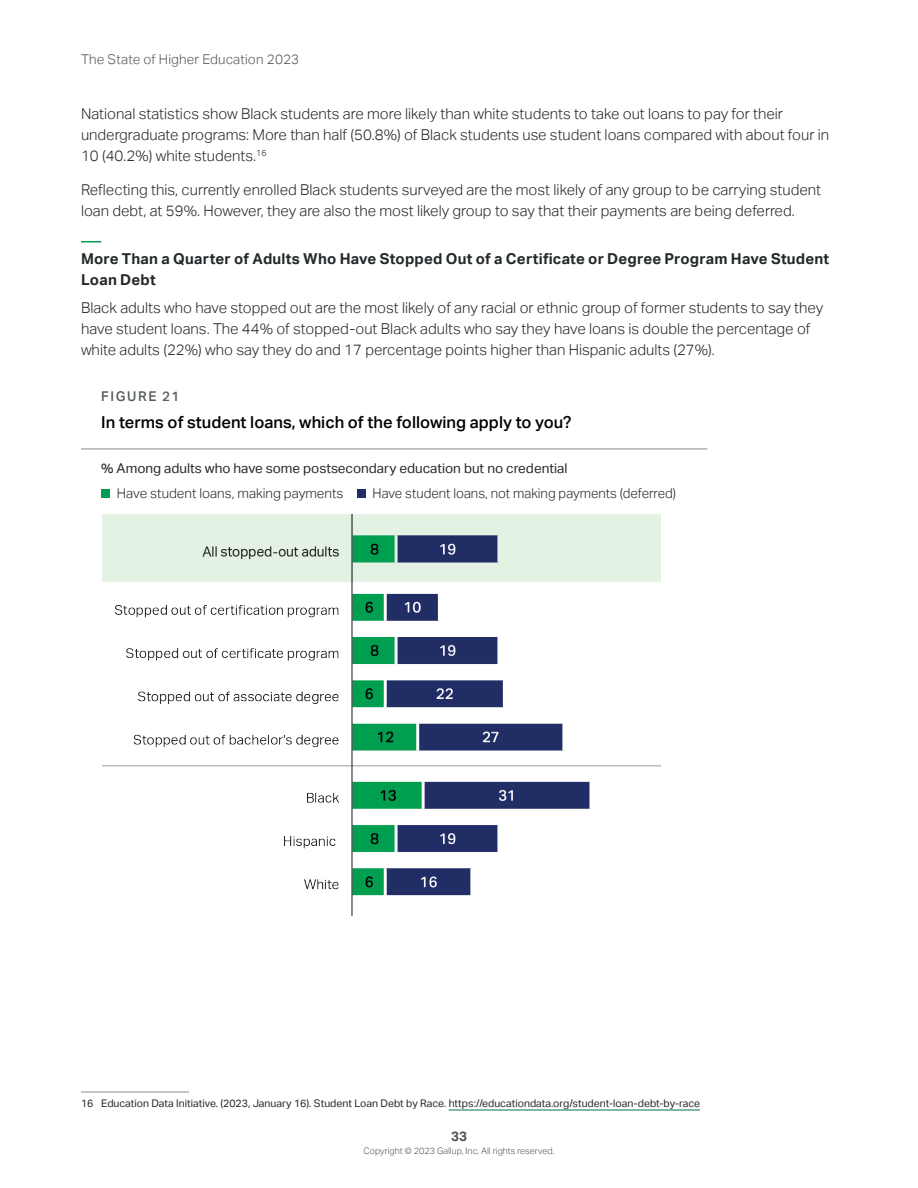
<style>
.page{position:relative;width:918px;height:1188px;background:#fff}
.page>*{position:absolute;margin:0;border:0;box-sizing:border-box;transform-origin:0 0}
.Charts_Tables_element_title{font:500 16.5px "Aktiv Grotesk";color:#000}
.Body_body{font:300 15px/21px "Aktiv Grotesk";color:#23282a}
.Labels_subhead_2_hat{font:700 15px/21px "Aktiv Grotesk";letter-spacing:.015em;color:#23282a}
.t1{font:300 13.5px "Aktiv Grotesk";color:#23282a}
.Charts_Tables_body{font:13.5px "Aktiv Grotesk";color:#23282a}
.t2{font:300 13.5px "Aktiv Grotesk";letter-spacing:.01em;color:#52575a}
.Charts_Tables_element_label{font:500 13.5px "Aktiv Grotesk";letter-spacing:.12em;color:#595e61}
.t3{font:700 13.5px "Aktiv Grotesk";color:#52575a}
.Callouts_footnote_hanging_indent{font:10.5px "Aktiv Grotesk";color:#23282a}
.t4{font:300 9px "Aktiv Grotesk";color:#52575a}
</style>
<div class="page">
<hr style="left:81px;top:1092px;width:108px;height:1px;background:#878b8d">
<hr style="left:449px;top:1110px;width:251px;height:1px;background:#00754a">
<svg style="left:81px;top:241px;width:21px;height:1px"></svg>
<hr style="left:81px;top:449px;width:626px;height:1px;background:#878b8d">
<div style="left:101px;top:489px;width:9px;height:9px;background:#009c4f"></div>
<div style="left:357px;top:489px;width:9px;height:9px;background:#222d65"></div>
<img style="left:103px;top:514px;width:558px;height:402px">
<p class="t2" style="left:81px;top:51px;width:220px">The State of Higher Education 2023</p>
<p class="Body_body" style="left:81px;top:103px;width:750px">National statistics show Black students are more likely than white students to take out loans to pay for their undergraduate programs: More than half (50.8%) of Black students use student loans compared with about four in<br>10 (40.2%) white students.<sup>16</sup></p>
<p class="Body_body" style="left:81px;top:180px;width:742px">Reflecting this, currently enrolled Black students surveyed are the most likely of any group to be carrying student loan debt, at 59%. However, they are also the most likely group to say that their payments are being deferred.</p>
<p class="Labels_subhead_2_hat" style="left:81px;top:249px;width:750px">More Than a Quarter of Adults Who Have Stopped Out of a Certificate or Degree Program Have Student<br>Loan Debt</p>
<p class="Body_body" style="left:81px;top:297px;width:744px">Black adults who have stopped out are the most likely of any racial or ethnic group of former students to say they have student loans. The 44% of stopped-out Black adults who say they have loans is double the percentage of white adults (22%) who say they do and 17 percentage points higher than Hispanic adults (27%).</p>
<p class="Charts_Tables_element_label" style="left:101px;top:388px;width:80px">FIGURE 21</p>
<p class="Charts_Tables_element_title" style="left:101px;top:413px;width:472px">In terms of student loans, which of the following apply to you?</p>
<p class="Charts_Tables_body" style="left:101px;top:461px;width:468px">% Among adults who have some postsecondary education but no credential</p>
<p class="t1" style="left:117px;top:486px;width:228px">Have student loans, making payments</p>
<p class="t1" style="left:373px;top:486px;width:305px">Have student loans, not making payments (deferred)</p>
<p class="Callouts_footnote_hanging_indent" style="left:81px;top:1097px;width:621px">16 Education Data Initiative. (2023, January 16). Student Loan Debt by Race. https://educationdata.org/student-loan-debt-by-race</p>
<p class="t3" style="left:451px;top:1128px;width:17px">33</p>
<p class="t4" style="left:363px;top:1146px;width:193px">Copyright © 2023 Gallup, Inc. All rights reserved.</p>
</div>
